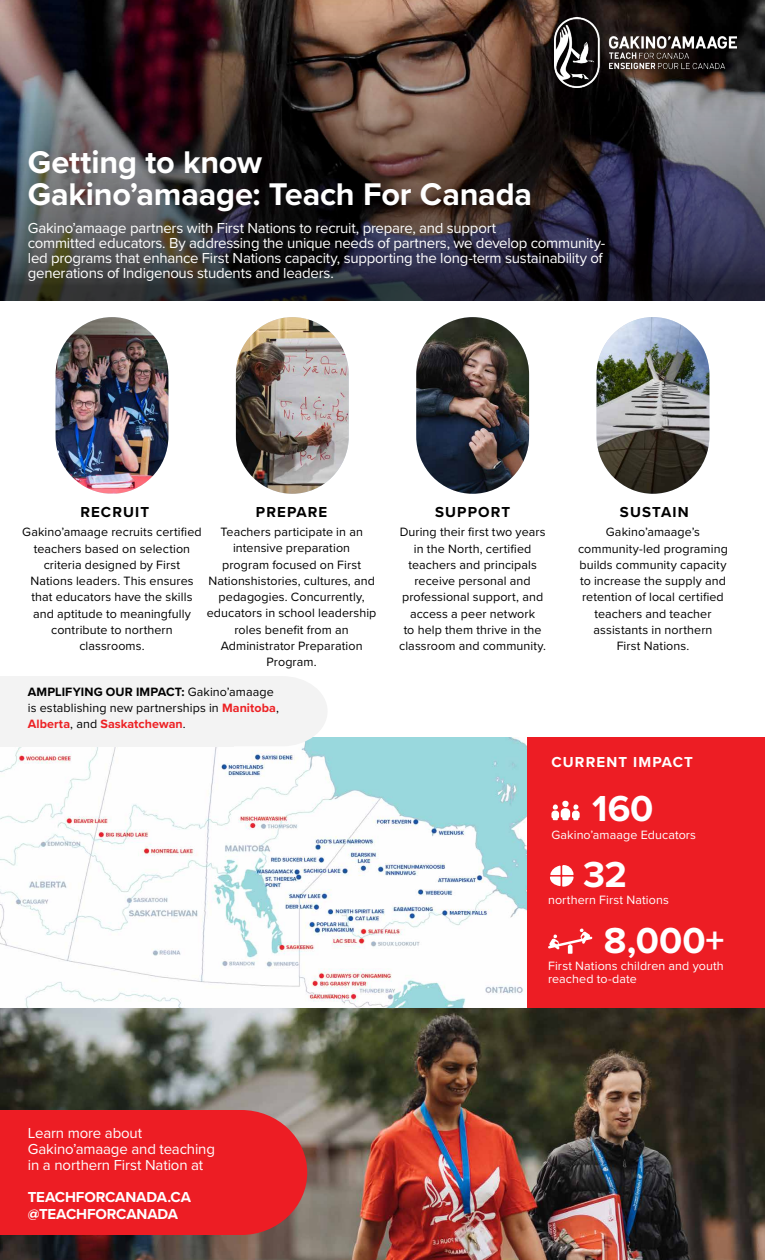
<style>
.page{position:relative;width:765px;height:1260px;background:#fff}
.page>*{position:absolute;margin:0;border:0;box-sizing:border-box;transform-origin:0 0}
.t1{font:700 37.5px "Proxima Nova";letter-spacing:.005em;color:#fff}
.t2{font:700 32.5px/32.5px "Proxima Nova";letter-spacing:-.005em;color:#fff}
.t3{font:15px/15px "Proxima Nova";letter-spacing:-.015em;color:#fff}
.t4{font:700 15px/16.2px "Proxima Nova";letter-spacing:-.005em;color:#fff}
.t5{font:700 15px "Proxima Nova";letter-spacing:.075em;color:#000}
.t6{font:700 15px "Proxima Nova";letter-spacing:.075em;color:#fff}
.t7{font:12.5px/16.2px "Proxima Nova";letter-spacing:.005em;color:#000;text-align:center}
.t8{font:12.5px/12.5px "Proxima Nova";letter-spacing:.005em;color:#fff}
.s1{font-weight:700}
.s2{font-weight:700;color:#ed2124}
</style>
<div class="page">
<img style="left:0;top:1008px;width:765px;height:252px">
<img style="left:0;top:0;width:765px;height:301px">
<img style="left:555px;top:17px;width:181px;height:70px">
<div style="left:527px;top:737px;width:238px;height:271px;background:#ed1d24"></div>
<div style="left:562px;top:801px;width:7px;height:6px;background:#fff;border-radius:50%"></div>
<svg style="left:551px;top:804px;width:29px;height:16px"></svg>
<svg style="left:548px;top:928px;width:44px;height:26px"></svg>
<svg style="left:550px;top:877px;width:11px;height:9px"></svg>
<svg style="left:562px;top:865px;width:12px;height:10px"></svg>
<svg style="left:562px;top:877px;width:12px;height:10px"></svg>
<svg style="left:550px;top:866px;width:11px;height:9px"></svg>
<img style="left:56px;top:317px;width:112px;height:177px">
<img style="left:236px;top:317px;width:113px;height:177px">
<img style="left:416px;top:317px;width:113px;height:177px">
<div style="left:0;top:1110px;width:171px;height:125px;background:#ed1d24"></div>
<svg style="left:171px;top:1110px;width:136px;height:125px;background:#e4262c"></svg>
<img style="left:597px;top:317px;width:112px;height:177px">
<img style="left:0;top:737px;width:527px;height:270px">
<div style="left:0;top:676px;width:234px;height:70px;background:#f3f3f3"></div>
<svg style="left:234px;top:676px;width:94px;height:70px"></svg>
<h2 class="t2" style="left:28px;top:145px;width:506px">Getting to know<br>Gakino’amaage: Teach For Canada</h2>
<p class="t3" style="left:28px;top:220px;width:579px">Gakino’amaage partners with First Nations to recruit, prepare, and support<br>committed educators. By addressing the unique needs of partners, we develop community&shy;led programs that enhance First Nations capacity, supporting the long-term sustainability of generations of Indigenous students and leaders.</p>
<p class="t5" style="left:80px;top:501px;width:70px">RECRUIT</p>
<p class="t5" style="left:435px;top:501px;width:77px">SUPPORT</p>
<p class="t7" style="left:22px;top:523px;width:181px">Gakino’amaage recruits certified teachers based on selection criteria designed by First<br>Nations leaders. This ensures that educators have the skills and aptitude to meaningfully contribute to northern classrooms.</p>
<p class="t7" style="left:399px;top:523px;width:148px">During their first two years in the North, certified teachers and principals receive personal and professional support, and access a peer network<br>to help them thrive in the classroom and community.</p>
<p class="t5" style="left:256px;top:501px;width:73px">PREPARE</p>
<p class="t7" style="left:207px;top:523px;width:171px">Teachers participate in an intensive preparation<br>program focused on First<br>Nationshistories, cultures, and pedagogies. Concurrently, educators in school leadership roles benefit from an<br>Administrator Preparation<br>Program.</p>
<p class="t7" style="left:28px;top:683px;width:253px;text-align:left"><span class="s1">AMPLIFYING OUR IMPACT:</span> Gakino’amaage is establishing new partnerships in <span class="s2">Manitoba</span>,<br><span class="s2">Alberta</span>, and <span class="s2">Saskatchewan</span>.</p>
<p class="t5" style="left:620px;top:501px;width:70px">SUSTAIN</p>
<p class="t7" style="left:578px;top:523px;width:151px">Gakino’amaage’s community-led programing builds community capacity to increase the supply and retention of local certified teachers and teacher assistants in northern<br>First Nations.</p>
<p class="t6" style="left:551px;top:751px;width:143px">CURRENT IMPACT</p>
<h1 class="t1" style="left:592px;top:781px;width:63px">160</h1>
<p class="t8" style="left:551px;top:828px;width:146px">Gakino’amaage Educators</p>
<h1 class="t1" style="left:583px;top:846px;width:45px">32</h1>
<p class="t8" style="left:548px;top:893px;width:122px">northern First Nations</p>
<h1 class="t1" style="left:604px;top:913px;width:122px">8,000+</h1>
<p class="t3" style="left:28px;top:1124px;width:189px;line-height:16.2px">Learn more about<br>Gakino’amaage and teaching in a northern First Nation at</p>
<p class="t4" style="left:28px;top:1189px;width:165px">TEACHFORCANADA.CA @TEACHFORCANADA</p>
<p class="t8" style="left:548px;top:959px;width:177px">First Nations children and youth reached to-date</p>
</div>
